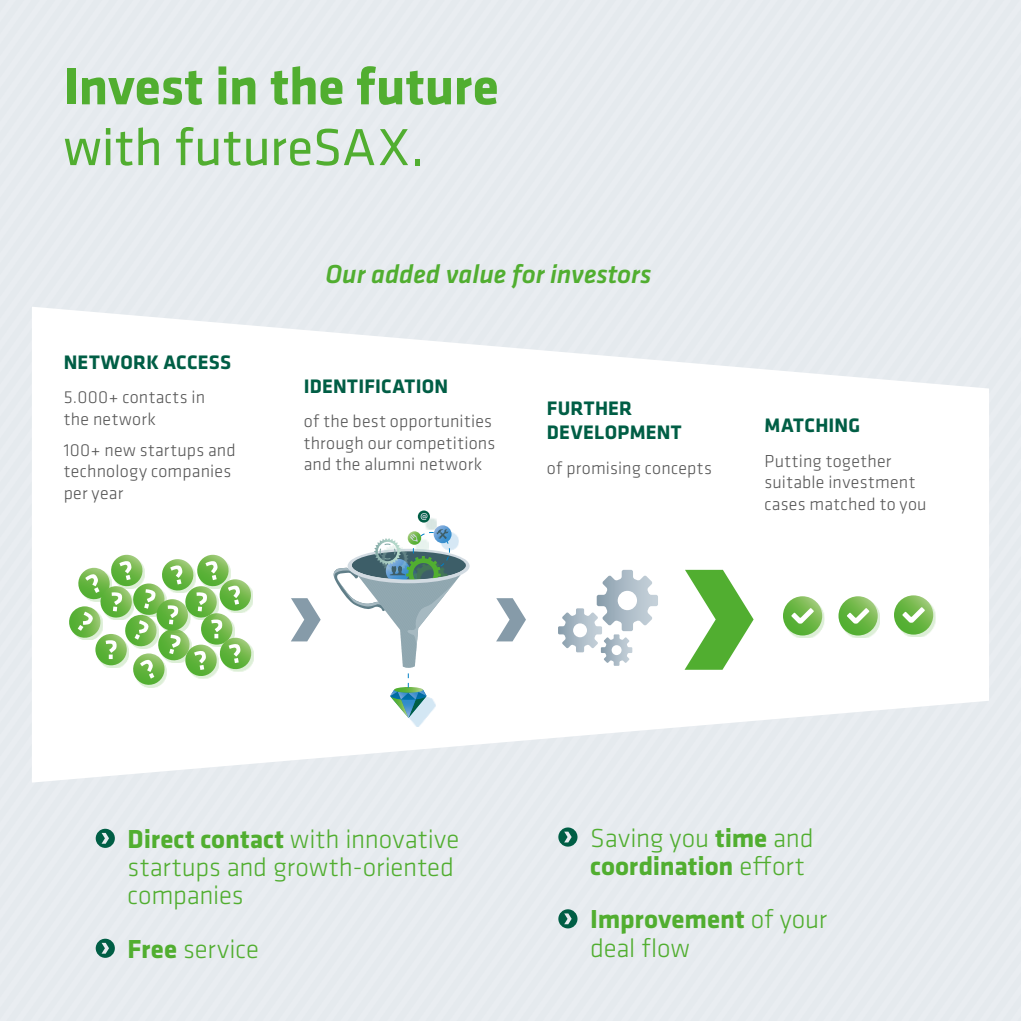
<style>
.page{position:relative;width:1021px;height:1021px;background:#fff}
.page>*{position:absolute;margin:0;border:0;box-sizing:border-box;transform-origin:0 0}
.t1{font:700 54px "Klavika Basic";letter-spacing:-.005em;color:#51ae30}
.t2{font:54px "Klavika Basic";color:#51ae30}
.t3{font:300 27px/28.1px "Klavika Basic";letter-spacing:-.005em;color:#51ae30}
.t4{font:italic 500 27px "Klavika";color:#51ae30}
.t5{font:700 20.25px/24.3px "Klavika Basic";letter-spacing:.01em;color:#005e45}
.t6{font:300 18px/21.6px "Klavika Basic";letter-spacing:.015em;color:#565656}
.s1{font-weight:700}
</style>
<div class="page">
<div style="left:0;top:0;width:1020px;height:1020px;background:#e6eaee"></div>
<svg style="left:96px;top:828px;width:19px;height:19px"></svg>
<svg style="left:96px;top:938px;width:19px;height:19px"></svg>
<svg style="left:558px;top:827px;width:19px;height:19px"></svg>
<svg style="left:558px;top:909px;width:19px;height:19px"></svg>
<svg style="left:32px;top:307px;width:957px;height:475px"></svg>
<div style="left:221px;top:581px;width:32px;height:32px;background:#51ae30;opacity:.2"></div>
<div style="left:222px;top:639px;width:32px;height:33px;background:#51ae30;opacity:.2"></div>
<svg style="left:67px;top:555px;width:185px;height:132px"></svg>
<div style="left:398px;top:695px;width:38px;height:32px;background:#308ccc;opacity:.21"></div>
<div style="left:424px;top:517px;width:13px;height:12px;background:#005e45;opacity:.16"></div>
<svg style="left:418px;top:510px;width:12px;height:12px"></svg>
<svg style="left:433px;top:525px;width:18px;height:18px"></svg>
<svg style="left:331px;top:529px;width:138px;height:189px"></svg>
<svg style="left:420px;top:513px;width:7px;height:7px"></svg>
<div style="left:785px;top:598px;width:40px;height:39px;background:#51ae30;opacity:.2"></div>
<svg style="left:783px;top:596px;width:39px;height:39px"></svg>
<svg style="left:791px;top:608px;width:22px;height:15px"></svg>
<div style="left:840px;top:598px;width:40px;height:39px;background:#51ae30;opacity:.2"></div>
<svg style="left:838px;top:596px;width:39px;height:39px"></svg>
<svg style="left:847px;top:608px;width:22px;height:15px"></svg>
<div style="left:896px;top:597px;width:39px;height:40px;background:#51ae30;opacity:.2"></div>
<svg style="left:894px;top:595px;width:39px;height:39px"></svg>
<svg style="left:902px;top:607px;width:22px;height:15px"></svg>
<svg style="left:291px;top:598px;width:30px;height:43px"></svg>
<svg style="left:496px;top:598px;width:30px;height:43px"></svg>
<svg style="left:558px;top:570px;width:100px;height:96px"></svg>
<svg style="left:684px;top:570px;width:69px;height:99px"></svg>
<h1 class="t1" style="left:64px;top:47px;width:436px">Invest in the future</h1>
<h1 class="t2" style="left:64px;top:112px;width:362px">with futureSAX.</h1>
<p class="t5" style="left:64px;top:349px;width:169px">NETWORK ACCESS</p>
<p class="t6" style="left:64px;top:386px;width:143px">5.000+ contacts in the network</p>
<p class="t6" style="left:64px;top:439px;width:173px">100+ new startups and technology companies per year</p>
<h2 class="t4" style="left:325px;top:259px;width:327px">Our added value for investors</h2>
<p class="t5" style="left:304px;top:373px;width:146px">IDENTIFICATION</p>
<p class="t6" style="left:304px;top:410px;width:193px">of the best opportunities through our competitions and the alumni network</p>
<p class="t5" style="left:547px;top:395px;width:136px">FURTHER<br>DEVELOPMENT</p>
<p class="t6" style="left:547px;top:456px;width:166px">of promising concepts</p>
<p class="t5" style="left:764px;top:413px;width:97px">MATCHING</p>
<p class="t6" style="left:764px;top:450px;width:164px">Putting together suitable investment cases matched to you</p>
<h2 class="t3" style="left:128px;top:824px;width:333px"><span class="s1">Direct contact</span> with innovative startups and growth-oriented companies</h2>
<h2 class="t3" style="left:128px;top:934px;width:133px"><span class="s1">Free</span> service</h2>
<h2 class="t3" style="left:590px;top:823px;width:225px">Saving you <span class="s1">time</span> and <span class="s1">coordination</span> effort</h2>
<h2 class="t3" style="left:590px;top:905px;width:238px"><span class="s1">Improvement</span> of your deal flow</h2>
</div>
